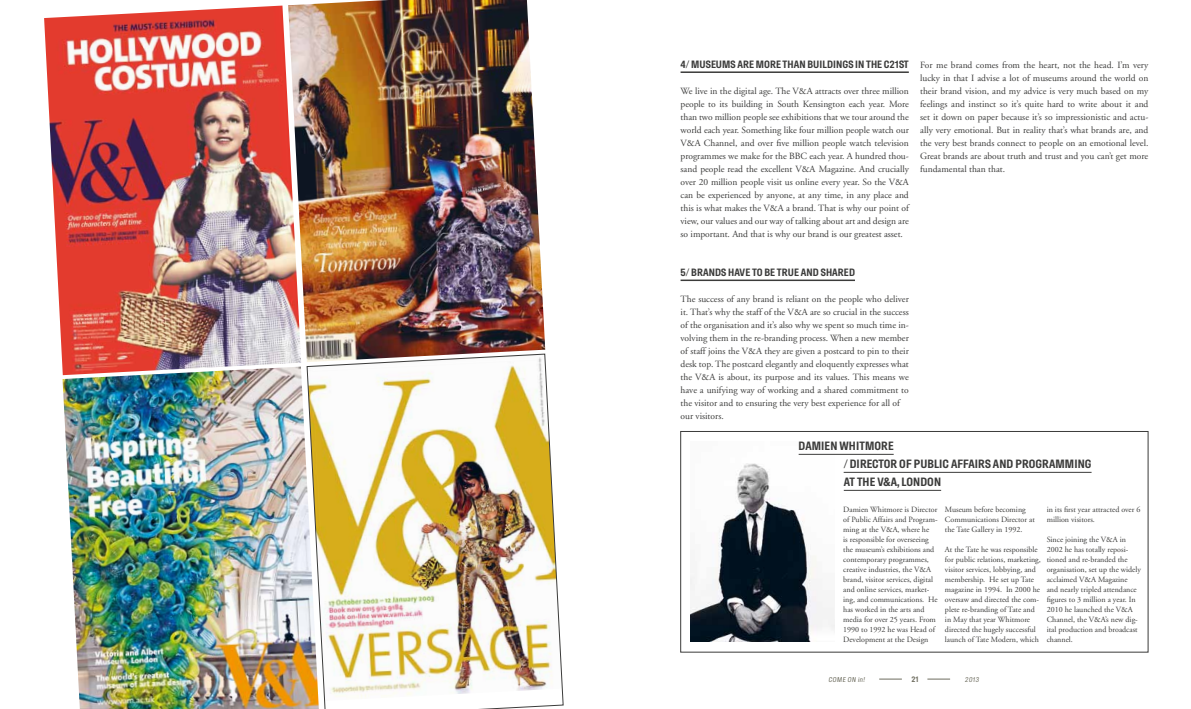
<style>
.page{position:relative;width:1191px;height:709px;background:#fff}
.page>*{position:absolute;margin:0;border:0;box-sizing:border-box;transform-origin:0 0}
.t1{font:700 12px/18px "Hill";letter-spacing:.01em;color:#3b3b3a}
.t2{font:700 10.6px "Hill";letter-spacing:.01em;color:#3b3b3a}
.t3{font:9.5px/13px "Adobe Garamond";color:#3b3b3a;text-align:justify}
.t4{font:8px/10px "Adobe Garamond";color:#3b3b3a}
.t5{font:700 8px "Hill";color:#6e6d5f}
.t6{font:7px "Hill";color:#6e6d5f}
</style>
<div class="page">
<svg style="left:927px;top:679px;width:23px;height:1px"></svg>
<svg style="left:879px;top:679px;width:23px;height:1px"></svg>
<div style="left:680px;top:431px;width:468px;height:221px;border:1px solid #3b3b3a"></div>
<img style="left:690px;top:453px;width:144px;height:188px">
<hr style="left:798px;top:454px;width:95px;height:1px;background:#3b3b3a">
<hr style="left:843px;top:472px;width:248px;height:1px;background:#3b3b3a">
<hr style="left:843px;top:490px;width:98px;height:1px;background:#3b3b3a">
<img style="left:309px;top:354px;width:254px;height:355px">
<img style="left:44px;top:6px;width:257px;height:369px">
<img style="left:288px;top:0;width:257px;height:362px">
<img style="left:63px;top:366px;width:256px;height:343px">
<hr style="left:680px;top:71px;width:229px;height:2px;background:#3b3b3a">
<hr style="left:680px;top:279px;width:175px;height:2px;background:#3b3b3a">
<p class="t2" style="left:680px;top:58px;width:230px">4/ MUSEUMS ARE MORE THAN BUILDINGS IN THE C21ST</p>
<p class="t3" style="left:680px;top:85px;width:230px">We live in the digital age. The V&amp;A attracts over three million people to its building in South Kensington each year. More than two million people see exhibitions that we tour around the world each year. Something like four million people watch our V&amp;A Channel, and over five million people watch television programmes we make for the BBC each year. A hundred thou&shy;sand people read the excellent V&amp;A Magazine. And crucially over 20 million people visit us online every year. So the V&amp;A can be experienced by anyone, at any time, in any place and this is what makes the V&amp;A a brand. That is why our point of view, our values and our way of talking about art and design are so important. And that is why our brand is our greatest asset.</p>
<p class="t2" style="left:680px;top:266px;width:176px">5/ BRANDS HAVE TO BE TRUE AND SHARED</p>
<p class="t3" style="left:680px;top:293px;width:230px;text-align:left">The success of any brand is reliant on the people who deliver it. That’s why the staff of the V&amp;A are so crucial in the success of the organisation and it’s also why we spent so much time in&shy;volving them in the re-branding process. When a new member of staff joins the V&amp;A they are given a postcard to pin to their desk top. The postcard elegantly and eloquently expresses what the V&amp;A is about, its purpose and its values. This means we have a unifying way of working and a shared commitment to the visitor and to ensuring the very best experience for all of our visitors.</p>
<p class="t3" style="left:920px;top:59px;width:230px">For me brand comes from the heart, not the head. I’m very lucky in that I advise a lot of museums around the world on their brand vision, and my advice is very much based on my feelings and instinct so it’s quite hard to write about it and set it down on paper because it’s so impressionistic and actu&shy;ally very emotional. But in reality that’s what brands are, and the very best brands connect to people on an emotional level.<br>Great brands are about truth and trust and you can’t get more fundamental than that.</p>
<p class="t1" style="left:798px;top:437px;width:9px">DAM</p>
<p class="t1" style="left:843px;top:437px;width:215px;text-indent:-22px">IEN WHITMORE<br>/ DIRECTOR OF PUBLIC AFFAIRS AND PROGRAMM</p>
<p class="t1" style="left:1074px;top:455px;width:17px">ING</p>
<p class="t1" style="left:843px;top:473px;width:99px">AT THE V&amp;A, LONDON</p>
<p class="t4" style="left:843px;top:504px;width:96px">Damien Whitmore is Director of Public Affairs and Program&shy;ming at the V&amp;A, where he<br>is responsible for overseeing the museum’s exhibitions and contemporary programmes, creative industries, the V&amp;A brand, visitor services, digital and online services, market&shy;ing, and communications. He has worked in the arts and media for over 25 years. From<br>1990 to 1992 he was Head of<br>Development at the Design</p>
<p class="t4" style="left:945px;top:504px;width:91px">Museum before becoming<br>Communications Director at the Tate Gallery in 1992.</p>
<p class="t4" style="left:1046px;top:504px;width:95px">in its first year attracted over 6 million visitors.</p>
<p class="t4" style="left:1046px;top:534px;width:96px">Since joining the V&amp;A in<br>2002 he has totally reposi&shy;tioned and re-branded the organisation, set up the widely acclaimed V&amp;A Magazine and nearly tripled attendance figures to 3 million a year. In<br>2010 he launched the V&amp;A<br>Channel, the V&amp;A’s new dig&shy;ital production and broadcast channel.</p>
<p class="t4" style="left:945px;top:544px;width:97px">At the Tate he was responsible for public relations, marketing, visitor services, lobbying, and membership. He set up Tate magazine in 1994. In 2000 he oversaw and directed the com&shy;plete re-branding of Tate and in May that year Whitmore directed the hugely successful launch of Tate Modern, which</p>
<p class="t6" style="left:828px;top:675px;width:39px">COME ON IN!</p>
<p class="t5" style="left:911px;top:674px;width:9px">21</p>
<p class="t6" style="left:965px;top:675px;width:17px">2013</p>
</div>
